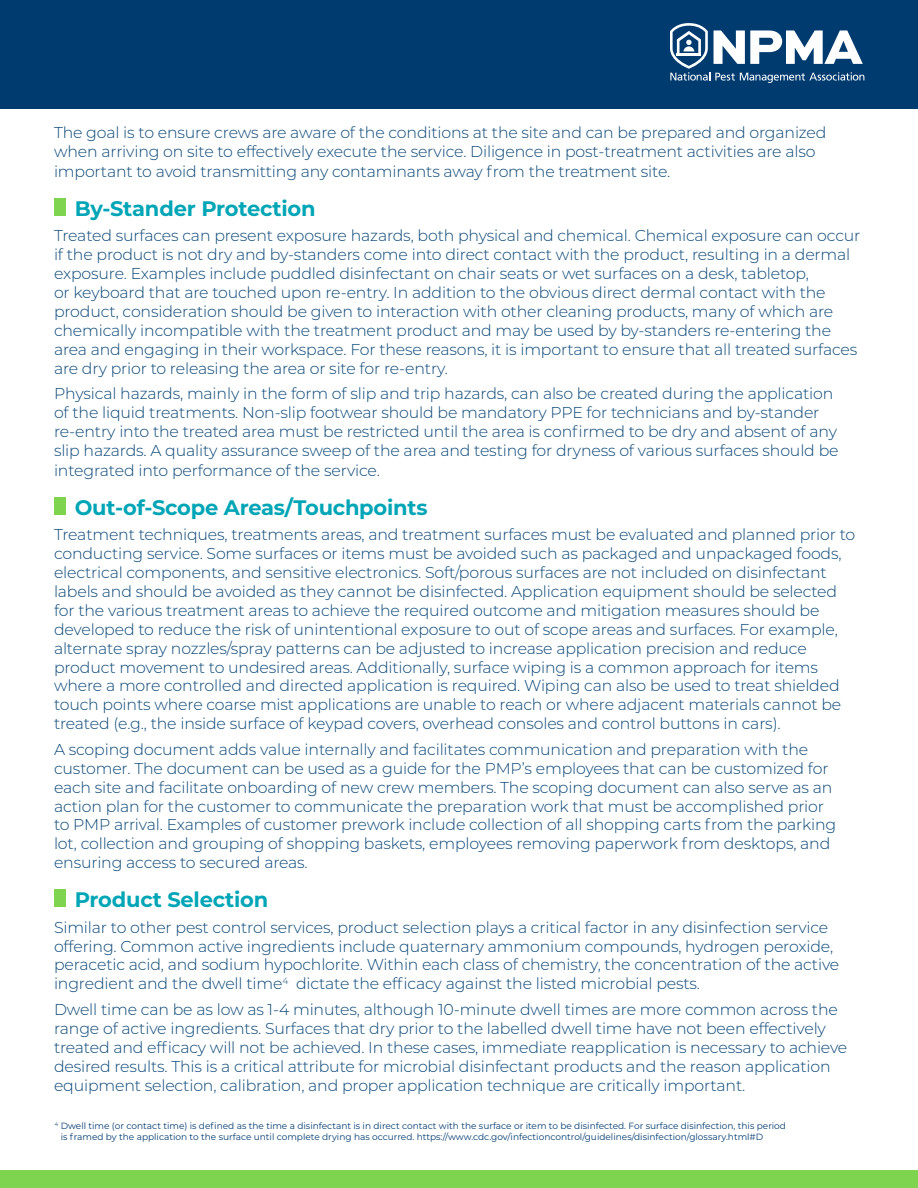
<style>
.page{position:relative;width:918px;height:1188px;background:#fff}
.page>*{position:absolute;margin:0;border:0;box-sizing:border-box;transform-origin:0 0}
.t1{font:700 21px "Montserrat";letter-spacing:-.01em;color:#00a5b6}
.t2{font:300 15.75px/18.9px "Montserrat";letter-spacing:-.01em;color:#084676}
.t3{font:9px/10.8px "Montserrat";color:#003b70}
</style>
<div class="page">
<div style="left:54px;top:199px;width:12px;height:17px;background:#7fd44f"></div>
<div style="left:54px;top:497px;width:12px;height:18px;background:#7fd44f"></div>
<div style="left:54px;top:890px;width:12px;height:17px;background:#7fd44f"></div>
<div style="left:0;top:1171px;width:918px;height:17px;background:#7fd44f"></div>
<div style="left:0;top:0;width:918px;height:108px;background:#003b70"></div>
<svg style="left:670px;top:23px;width:194px;height:60px"></svg>
<p class="t2" style="left:54px;top:123px;width:774px;line-height:19.4px">The goal is to ensure crews are aware of the conditions at the site and can be prepared and organized when arriving on site to effectively execute the service. Diligence in post-treatment activities are also important to avoid transmitting any contaminants away from the treatment site.</p>
<p class="t1" style="left:75px;top:193px;width:242px">By-Stander Protection</p>
<p class="t2" style="left:54px;top:226px;width:808px">Treated surfaces can present exposure hazards, both physical and chemical. Chemical exposure can occur if the product is not dry and by-standers come into direct contact with the product, resulting in a dermal exposure. Examples include puddled disinfectant on chair seats or wet surfaces on a desk, tabletop,<br>or keyboard that are touched upon re-entry. In addition to the obvious direct dermal contact with the product, consideration should be given to interaction with other cleaning products, many of which are chemically incompatible with the treatment product and may be used by by-standers re-entering the area and engaging in their workspace. For these reasons, it is important to ensure that all treated surfaces are dry prior to releasing the area or site for re-entry.</p>
<p class="t2" style="left:54px;top:384px;width:786px">Physical hazards, mainly in the form of slip and trip hazards, can also be created during the application of the liquid treatments. Non-slip footwear should be mandatory PPE for technicians and by-stander re-entry into the treated area must be restricted until the area is confirmed to be dry and absent of any slip hazards. A quality assurance sweep of the area and testing for dryness of various surfaces should be integrated into performance of the service.</p>
<p class="t1" style="left:75px;top:492px;width:354px">Out-of-Scope Areas/Touchpoints</p>
<p class="t2" style="left:54px;top:525px;width:803px">Treatment techniques, treatments areas, and treatment surfaces must be evaluated and planned prior to conducting service. Some surfaces or items must be avoided such as packaged and unpackaged foods, electrical components, and sensitive electronics. Soft/porous surfaces are not included on disinfectant labels and should be avoided as they cannot be disinfected. Application equipment should be selected for the various treatment areas to achieve the required outcome and mitigation measures should be developed to reduce the risk of unintentional exposure to out of scope areas and surfaces. For example, alternate spray nozzles/spray patterns can be adjusted to increase application precision and reduce product movement to undesired areas. Additionally, surface wiping is a common approach for items where a more controlled and directed application is required. Wiping can also be used to treat shielded touch points where coarse mist applications are unable to reach or where adjacent materials cannot be treated (e.g., the inside surface of keypad covers, overhead consoles and control buttons in cars).</p>
<p class="t2" style="left:54px;top:739px;width:784px">A scoping document adds value internally and facilitates communication and preparation with the customer. The document can be used as a guide for the PMP’s employees that can be customized for each site and facilitate onboarding of new crew members. The scoping document can also serve as an action plan for the customer to communicate the preparation work that must be accomplished prior to PMP arrival. Examples of customer prework include collection of all shopping carts from the parking lot, collection and grouping of shopping baskets, employees removing paperwork from desktops, and ensuring access to secured areas.</p>
<p class="t1" style="left:75px;top:884px;width:195px">Product Selection</p>
<p class="t2" style="left:54px;top:917px;width:787px">Similar to other pest control services, product selection plays a critical factor in any disinfection service offering. Common active ingredients include quaternary ammonium compounds, hydrogen peroxide, peracetic acid, and sodium hypochlorite. Within each class of chemistry, the concentration of the active ingredient and the dwell time<sup>4</sup> dictate the efficacy against the listed microbial pests.</p>
<p class="t2" style="left:54px;top:999px;width:795px">Dwell time can be as low as 1-4 minutes, although 10-minute dwell times are more common across the range of active ingredients. Surfaces that dry prior to the labelled dwell time have not been effectively treated and efficacy will not be achieved. In these cases, immediate reapplication is necessary to achieve desired results. This is a critical attribute for microbial disinfectant products and the reason application equipment selection, calibration, and proper application technique are critically important.</p>
<p class="t3" style="left:61px;top:1120px;width:727px;text-indent:-6px"><sup>4</sup> Dwell time (or contact time) is defined as the time a disinfectant is in direct contact with the surface or item to be disinfected. For surface disinfection, this period is framed by the application to the surface until complete drying has occurred. https://www.cdc.gov/infectioncontrol/guidelines/disinfection/glossary.html#D</p>
</div>
